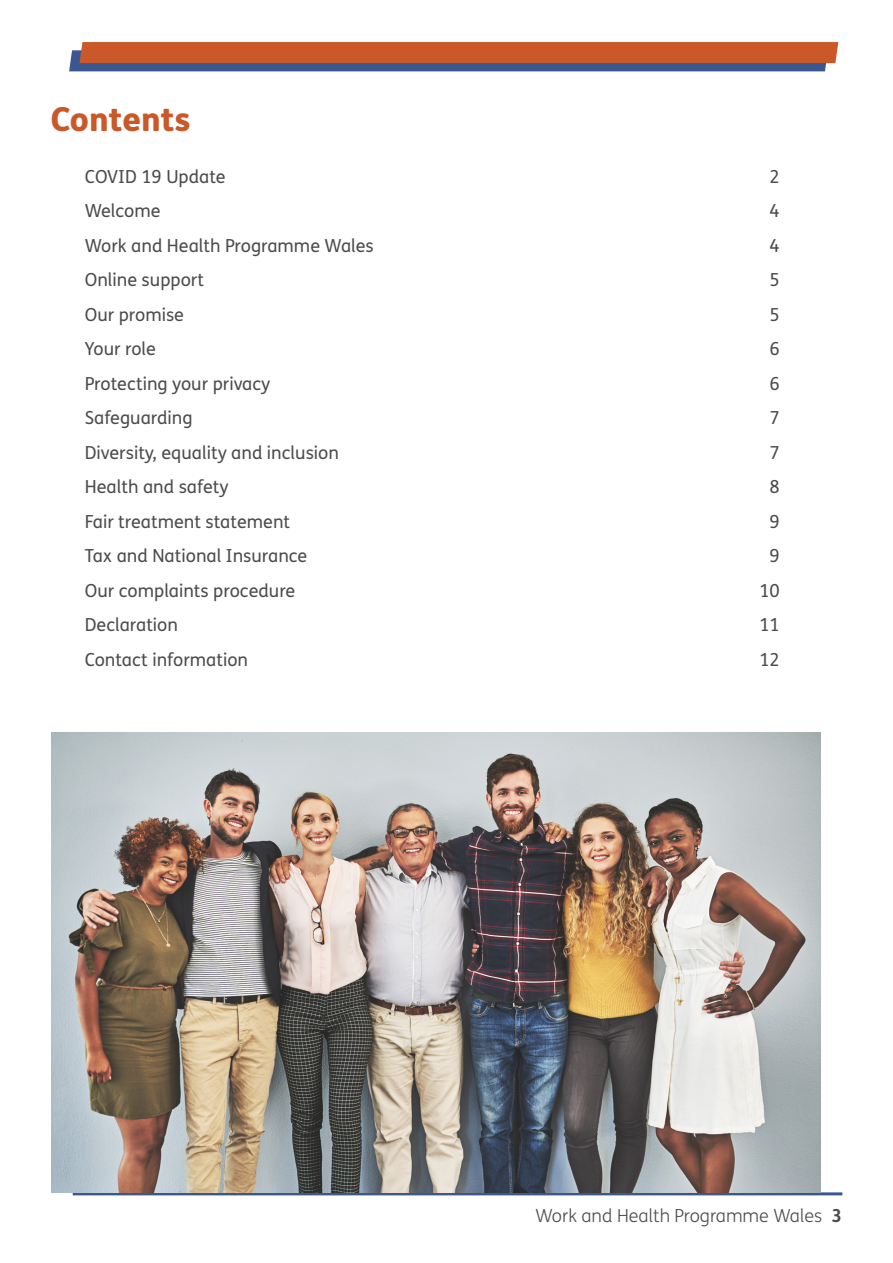
<style>
.page{position:relative;width:893px;height:1263px;background:#fff}
.page>*{position:absolute;margin:0;border:0;box-sizing:border-box;transform-origin:0 0}
.t1{font:800 33px "FS Me Pro";color:#ca5828}
.t2{font:18px "FS Me Pro";color:#4b4c4d}
.t3{font:300 18px "FS Me Pro";color:#4b4c4d}
.s1{font-weight:700}
</style>
<div class="page">
<svg style="left:69px;top:42px;width:769px;height:29px;background:#a35947"></svg>
<hr style="left:73px;top:1192px;width:769px;height:3px;background:#3a5792">
<img style="left:51px;top:733px;width:770px;height:459px">
<p class="t1" style="left:51px;top:93px;width:141px">Contents</p>
<p class="t2" style="left:85px;top:164px;width:142px">COVID 19 Update</p>
<p class="t2" style="left:770px;top:164px;width:12px">2</p>
<p class="t2" style="left:85px;top:198px;width:77px">Welcome</p>
<p class="t2" style="left:770px;top:198px;width:12px">4</p>
<p class="t2" style="left:85px;top:233px;width:291px">Work and Health Programme Wales</p>
<p class="t2" style="left:770px;top:233px;width:12px">4</p>
<p class="t2" style="left:85px;top:267px;width:121px">Online support</p>
<p class="t2" style="left:770px;top:267px;width:12px">5</p>
<p class="t2" style="left:85px;top:302px;width:101px">Our promise</p>
<p class="t2" style="left:770px;top:302px;width:12px">5</p>
<p class="t2" style="left:85px;top:336px;width:73px">Your role</p>
<p class="t2" style="left:770px;top:336px;width:12px">6</p>
<p class="t2" style="left:85px;top:371px;width:187px">Protecting your privacy</p>
<p class="t2" style="left:770px;top:371px;width:12px">6</p>
<p class="t2" style="left:85px;top:405px;width:109px">Safeguarding</p>
<p class="t2" style="left:770px;top:405px;width:12px">7</p>
<p class="t2" style="left:85px;top:440px;width:256px">Diversity, equality and inclusion</p>
<p class="t2" style="left:770px;top:440px;width:12px">7</p>
<p class="t2" style="left:85px;top:474px;width:145px">Health and safety</p>
<p class="t2" style="left:770px;top:474px;width:12px">8</p>
<p class="t2" style="left:85px;top:509px;width:207px">Fair treatment statement</p>
<p class="t2" style="left:770px;top:509px;width:12px">9</p>
<p class="t2" style="left:85px;top:543px;width:224px">Tax and National Insurance</p>
<p class="t2" style="left:770px;top:543px;width:12px">9</p>
<p class="t2" style="left:85px;top:578px;width:212px">Our complaints procedure</p>
<p class="t2" style="left:759px;top:578px;width:22px">10</p>
<p class="t2" style="left:85px;top:612px;width:95px">Declaration</p>
<p class="t2" style="left:759px;top:612px;width:22px">11</p>
<p class="t2" style="left:85px;top:647px;width:165px">Contact information</p>
<p class="t2" style="left:759px;top:647px;width:22px">12</p>
<p class="t3" style="left:535px;top:1204px;width:308px">Work and Health Programme Wales <span class="s1">3</span></p>
</div>
